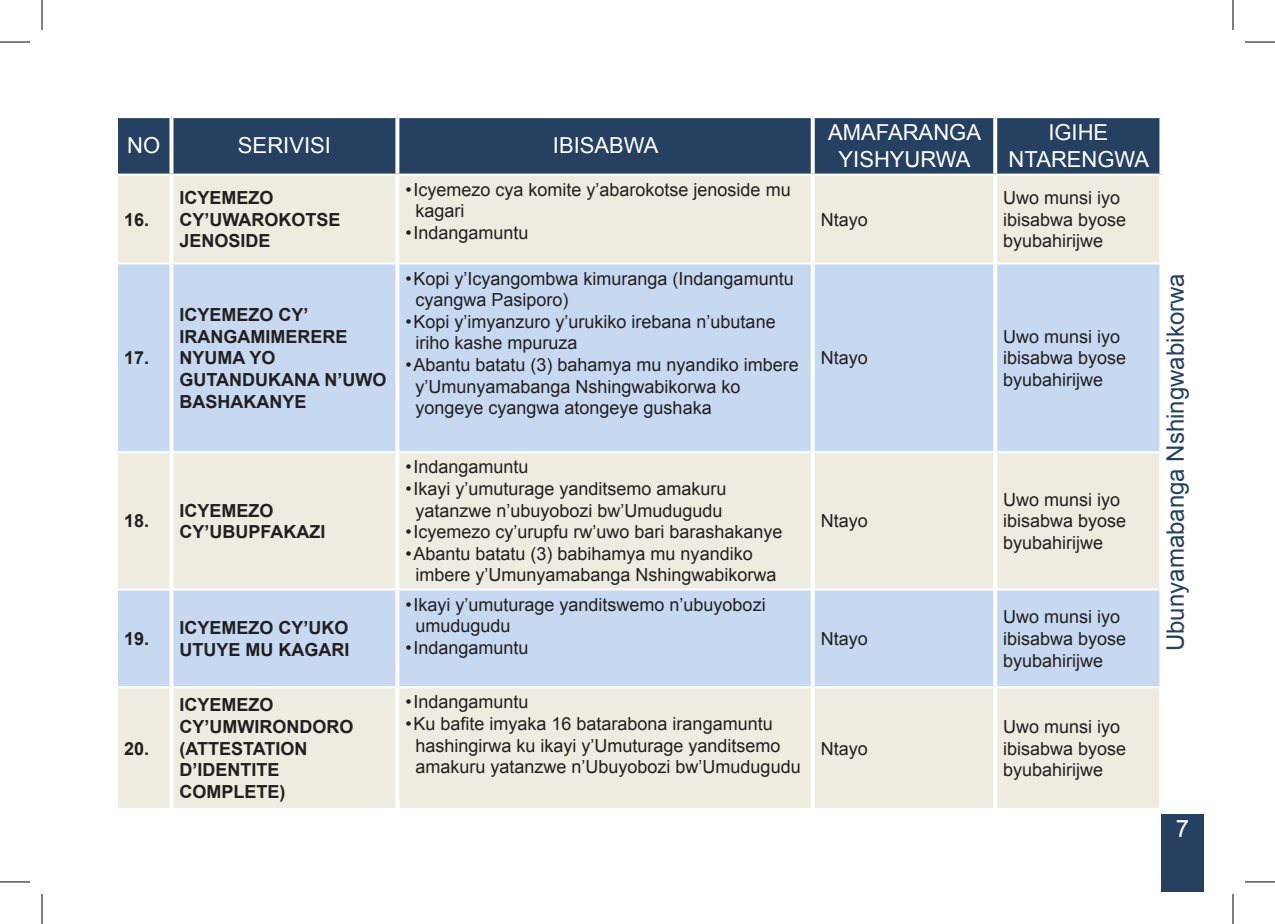
<style>
.page{position:relative;width:1275px;height:924px;background:#fff}
.page>*{position:absolute;margin:0;border:0;box-sizing:border-box;transform-origin:0 0}
.Chap-Ruhande{font:24px "Arial";color:#254061}
.t1{font:24px "Arial";color:#fff}
.Titre-tbl{font:22px/26.4px "Arial";color:#fff;text-align:center}
.txt-tbl{font:18px/21.6px "Arial";color:#231f20}
.txt-tbl_bold{font:700 18px/21.6px "Arial";color:#231f20}
</style>
<div class="page">
<div style="left:1161px;top:814px;width:42px;height:77px;background:#254061"></div>
<div style="left:118px;top:118px;width:875px;height:55px;background:#254061"></div>
<div style="left:995px;top:116px;width:166px;height:58px;background:#254061"></div>
<div style="left:118px;top:175px;width:1041px;height:632px;background:#eeece1"></div>
<svg style="left:118px;top:264px;width:1041px;height:422px;background:#d3dfeb"></svg>
<svg style="left:169px;top:118px;width:4px;height:55px"></svg>
<svg style="left:395px;top:118px;width:4px;height:55px"></svg>
<svg style="left:810px;top:118px;width:4px;height:55px"></svg>
<svg style="left:993px;top:118px;width:4px;height:55px"></svg>
<svg style="left:169px;top:175px;width:4px;height:87px"></svg>
<svg style="left:395px;top:175px;width:4px;height:87px"></svg>
<svg style="left:810px;top:175px;width:4px;height:87px"></svg>
<hr style="left:993px;top:175px;width:4px;height:87px;background:#fff">
<svg style="left:169px;top:264px;width:4px;height:187px"></svg>
<svg style="left:395px;top:264px;width:4px;height:187px"></svg>
<svg style="left:810px;top:264px;width:4px;height:187px"></svg>
<svg style="left:993px;top:264px;width:4px;height:187px"></svg>
<svg style="left:169px;top:453px;width:4px;height:135px"></svg>
<svg style="left:395px;top:453px;width:4px;height:135px"></svg>
<svg style="left:810px;top:453px;width:4px;height:135px"></svg>
<hr style="left:993px;top:453px;width:4px;height:135px;background:#fff">
<svg style="left:169px;top:590px;width:4px;height:96px"></svg>
<svg style="left:395px;top:590px;width:4px;height:96px"></svg>
<svg style="left:810px;top:590px;width:4px;height:96px"></svg>
<svg style="left:993px;top:590px;width:4px;height:96px"></svg>
<svg style="left:169px;top:688px;width:4px;height:119px"></svg>
<svg style="left:395px;top:688px;width:4px;height:119px"></svg>
<svg style="left:810px;top:688px;width:4px;height:119px"></svg>
<hr style="left:993px;top:688px;width:4px;height:119px;background:#fff">
<svg style="left:1159px;top:263px;width:1px;height:189px"></svg>
<svg style="left:1159px;top:453px;width:1px;height:136px"></svg>
<svg style="left:1159px;top:589px;width:1px;height:98px"></svg>
<svg style="left:1159px;top:688px;width:1px;height:119px"></svg>
<hr style="left:118px;top:451px;width:53px;height:2px;background:#fff">
<hr style="left:171px;top:451px;width:226px;height:2px;background:#fff">
<hr style="left:397px;top:451px;width:415px;height:2px;background:#fff">
<hr style="left:812px;top:451px;width:183px;height:2px;background:#fff">
<hr style="left:995px;top:451px;width:164px;height:2px;background:#fff">
<hr style="left:118px;top:588px;width:53px;height:2px;background:#fff">
<hr style="left:171px;top:588px;width:226px;height:2px;background:#fff">
<hr style="left:397px;top:588px;width:415px;height:2px;background:#fff">
<hr style="left:812px;top:588px;width:183px;height:2px;background:#fff">
<hr style="left:995px;top:588px;width:164px;height:2px;background:#fff">
<hr style="left:118px;top:686px;width:53px;height:2px;background:#fff">
<hr style="left:171px;top:686px;width:226px;height:2px;background:#fff">
<hr style="left:397px;top:686px;width:415px;height:2px;background:#fff">
<hr style="left:812px;top:686px;width:183px;height:2px;background:#fff">
<hr style="left:995px;top:686px;width:164px;height:2px;background:#fff">
<svg style="left:1159px;top:174px;width:3px;height:88px"></svg>
<hr style="left:118px;top:262px;width:53px;height:2px;background:#fff">
<hr style="left:171px;top:262px;width:226px;height:2px;background:#fff">
<hr style="left:397px;top:262px;width:415px;height:2px;background:#fff">
<hr style="left:812px;top:262px;width:183px;height:2px;background:#fff">
<hr style="left:995px;top:262px;width:164px;height:2px;background:#fff">
<hr style="left:995px;top:114px;width:168px;height:4px;background:#fff">
<svg style="left:1159px;top:118px;width:3px;height:56px"></svg>
<hr style="left:995px;top:173px;width:164px;height:2px;background:#fff">
<hr style="left:0;top:42px;width:30px;height:1px;background:#000">
<hr style="left:1245px;top:42px;width:30px;height:1px;background:#000">
<hr style="left:0;top:881px;width:30px;height:1px;background:#000">
<hr style="left:1245px;top:881px;width:30px;height:1px;background:#000">
<hr style="left:42px;top:0;width:1px;height:30px;background:#000">
<hr style="left:42px;top:893px;width:1px;height:30px;background:#000">
<hr style="left:1232px;top:0;width:1px;height:30px;background:#000">
<hr style="left:1232px;top:893px;width:1px;height:30px;background:#000">
<p class="Titre-tbl" style="left:127px;top:133px;width:35px">NO</p>
<p class="Titre-tbl" style="left:238px;top:133px;width:94px">SERIVISI</p>
<p class="Titre-tbl" style="left:553px;top:133px;width:107px">IBISABWA</p>
<p class="txt-tbl_bold" style="left:124px;top:209px;width:27px">16.</p>
<p class="txt-tbl_bold" style="left:179px;top:187px;width:163px">ICYEMEZO<br>CY’UWAROKOTSE</p>
<p class="txt-tbl_bold" style="left:179px;top:230px;width:93px">JENOSIDE</p>
<p class="txt-tbl" style="left:415px;top:179px;width:377px;text-indent:-10px">•Icyemezo cya komite y’abarokotse jenoside mu kagari</p>
<p class="txt-tbl" style="left:405px;top:222px;width:125px">•Indangamuntu</p>
<p class="Titre-tbl" style="left:828px;top:119px;width:154px">AMAFARANGA<br>YISHYURWA</p>
<p class="Titre-tbl" style="left:1008px;top:119px;width:142px">IGIHE<br>NTARENGWA</p>
<p class="txt-tbl" style="left:820px;top:208px;width:49px">Ntayo</p>
<p class="txt-tbl" style="left:1003px;top:187px;width:125px">Uwo munsi iyo ibisabwa byose byubahirijwe</p>
<p class="txt-tbl_bold" style="left:124px;top:347px;width:27px">17.</p>
<p class="txt-tbl_bold" style="left:179px;top:304px;width:208px">ICYEMEZO CY’<br>IRANGAMIMERERE<br>NYUMA YO<br>GUTANDUKANA N’UWO<br>BASHAKANYE</p>
<p class="txt-tbl_bold" style="left:124px;top:510px;width:27px">18.</p>
<p class="txt-tbl_bold" style="left:179px;top:500px;width:147px">ICYEMEZO<br>CY’UBUPFAKAZI</p>
<p class="txt-tbl_bold" style="left:124px;top:628px;width:27px">19.</p>
<p class="txt-tbl_bold" style="left:179px;top:617px;width:171px">ICYEMEZO CY’UKO<br>UTUYE MU KAGARI</p>
<p class="txt-tbl" style="left:415px;top:267px;width:380px;text-indent:-10px">•Kopi y’Icyangombwa kimuranga (Indangamuntu cyangwa Pasiporo)</p>
<p class="txt-tbl" style="left:415px;top:311px;width:362px;text-indent:-10px">•Kopi y’imyanzuro y’urukiko irebana n’ubutane iriho kashe mpuruza</p>
<p class="txt-tbl" style="left:415px;top:354px;width:385px;text-indent:-10px">•Abantu batatu (3) bahamya mu nyandiko imbere y’Umunyamabanga Nshingwabikorwa ko yongeye cyangwa atongeye gushaka</p>
<p class="txt-tbl" style="left:820px;top:347px;width:49px">Ntayo</p>
<p class="txt-tbl" style="left:405px;top:456px;width:125px">•Indangamuntu</p>
<p class="txt-tbl" style="left:405px;top:478px;width:323px;text-align:center">•Ikayi y’umuturage yanditsemo amakuru yatanzwe n’ubuyobozi bw’Umudugudu</p>
<p class="txt-tbl" style="left:405px;top:521px;width:379px">•Icyemezo cy’urupfu rw’uwo bari barashakanye</p>
<p class="txt-tbl" style="left:415px;top:542px;width:363px;text-indent:-10px">•Abantu batatu (3) babihamya mu nyandiko imbere y’Umunyamabanga Nshingwabikorwa</p>
<p class="txt-tbl" style="left:415px;top:593px;width:352px;text-indent:-10px">•Ikayi y’umuturage yanditswemo n’ubuyobozi umudugudu</p>
<p class="txt-tbl" style="left:405px;top:636px;width:125px">•Indangamuntu</p>
<p class="txt-tbl" style="left:820px;top:510px;width:49px">Ntayo</p>
<p class="txt-tbl" style="left:820px;top:627px;width:49px">Ntayo</p>
<p class="txt-tbl_bold" style="left:124px;top:737px;width:27px">20.</p>
<p class="txt-tbl_bold" style="left:179px;top:694px;width:175px">ICYEMEZO<br>CY’UMWIRONDORO (ATTESTATION<br>D’IDENTITE<br>COMPLETE)</p>
<p class="txt-tbl" style="left:405px;top:691px;width:125px">•Indangamuntu</p>
<p class="txt-tbl" style="left:415px;top:712px;width:387px;text-indent:-10px">•Ku bafite imyaka 16 batarabona irangamuntu hashingirwa ku ikayi y’Umuturage yanditsemo amakuru yatanzwe n’Ubuyobozi bw’Umudugudu</p>
<p class="txt-tbl" style="left:820px;top:737px;width:49px">Ntayo</p>
<p class="txt-tbl" style="left:1003px;top:326px;width:125px">Uwo munsi iyo ibisabwa byose byubahirijwe</p>
<p class="txt-tbl" style="left:1003px;top:488px;width:125px">Uwo munsi iyo ibisabwa byose byubahirijwe</p>
<p class="txt-tbl" style="left:1003px;top:606px;width:125px">Uwo munsi iyo ibisabwa byose byubahirijwe</p>
<p class="txt-tbl" style="left:1003px;top:715px;width:125px">Uwo munsi iyo ibisabwa byose byubahirijwe</p>
<p class="Chap-Ruhande" style="left:1159px;top:651px;width:379px;rotate:-90deg">Ubunyamabanga Nshingwabikorwa</p>
<h1 class="t1" style="left:1175px;top:812px;width:15px">7</h1>
</div>
